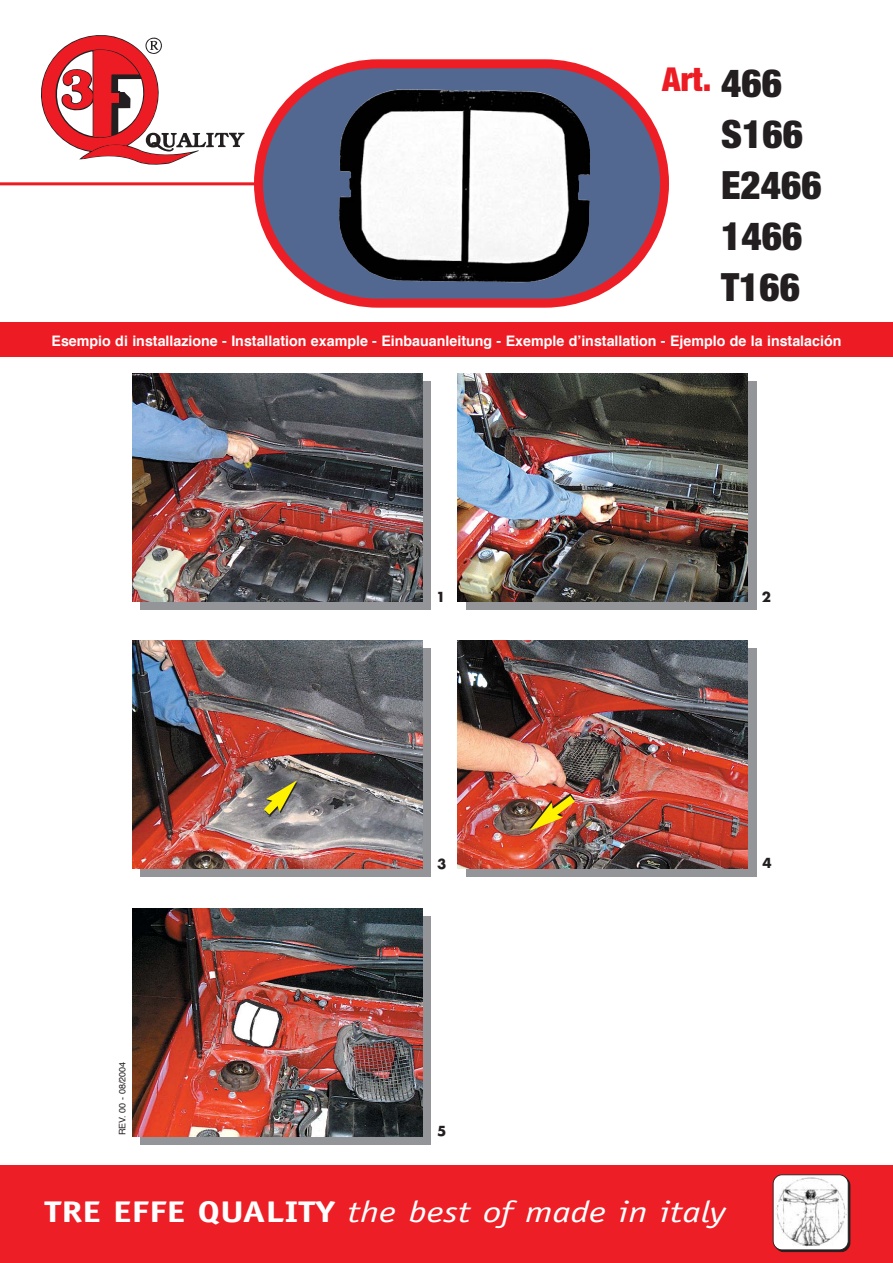
<style>
.page{position:relative;width:893px;height:1263px;background:#fff}
.page>*{position:absolute;margin:0;border:0;box-sizing:border-box;transform-origin:0 0}
.t1{font:900 condensed 39px/51px "Helvetica Neue";color:#231f20}
.t2{font:900 condensed 33px "Helvetica Neue";color:#ed1c24}
.t3{font:italic 30px "Officina Sans";color:#fff;scale:1.27 1}
.t4{font:700 14.55px "Helvetica";color:#fff}
.t5{font:700 13.5px "Futura";color:#231f20}
.t6{font:9px "Helvetica";color:#231f20}
.s1{font-weight:700;font-style:normal}
</style>
<div class="page">
<svg style="left:41px;top:35px;width:204px;height:130px"></svg>
<div style="left:0;top:323px;width:893px;height:34px;background:#ed1c24"></div>
<div style="left:0;top:1165px;width:893px;height:98px;background:#ed1e25"></div>
<hr style="left:0;top:182px;width:270px;height:3px;background:#ed1c24">
<svg style="left:254px;top:59px;width:415px;height:249px"></svg>
<div style="left:774px;top:1176px;width:76px;height:76px;border:2px solid #231f20;border-radius:9px"></div>
<img style="left:775px;top:1177px;width:71px;height:71px">
<div style="left:773px;top:1174px;width:76px;height:76px;border:2px solid #231f20;border-radius:9px"></div>
<div style="left:466px;top:382px;width:290px;height:228px;background:#939598"></div>
<img style="left:458px;top:373px;width:290px;height:229px">
<div style="left:140px;top:382px;width:291px;height:228px;background:#939598"></div>
<img style="left:132px;top:373px;width:290px;height:229px">
<div style="left:140px;top:648px;width:291px;height:228px;background:#939598"></div>
<img style="left:132px;top:640px;width:290px;height:228px">
<div style="left:466px;top:648px;width:290px;height:228px;background:#939598"></div>
<img style="left:458px;top:640px;width:290px;height:228px">
<div style="left:140px;top:916px;width:291px;height:228px;background:#939598"></div>
<img style="left:132px;top:908px;width:290px;height:228px">
<img style="left:339px;top:89px;width:252px;height:194px">
<svg style="left:256px;top:780px;width:42px;height:44px"></svg>
<img style="left:529px;top:786px;width:54px;height:45px">
<h2 class="t2" style="left:662px;top:68px;width:50px">Art.</h2>
<h1 class="t1" style="left:721px;top:61px;width:102px">466<br>S166<br>E2466<br>1466<br>T166</h1>
<p class="t4" style="left:52px;top:335px;width:791px">Esempio di installazione - Installation example - Einbauanleitung - Exemple d’installation - Ejemplo de la instalación</p>
<p class="t5" style="left:436px;top:591px;width:11px">1</p>
<p class="t5" style="left:762px;top:591px;width:11px">2</p>
<p class="t6" style="left:119px;top:1135px;width:75px;rotate:-90deg">REV. 00 - 08/2004</p>
<p class="t5" style="left:437px;top:857px;width:11px">3</p>
<p class="t5" style="left:763px;top:857px;width:11px">4</p>
<p class="t5" style="left:437px;top:1125px;width:11px">5</p>
<h3 class="t3" style="left:44px;top:1200px;width:538px"><span class="s1">TRE EFFE QUALITY</span> the best of made in italy</h3>
</div>
